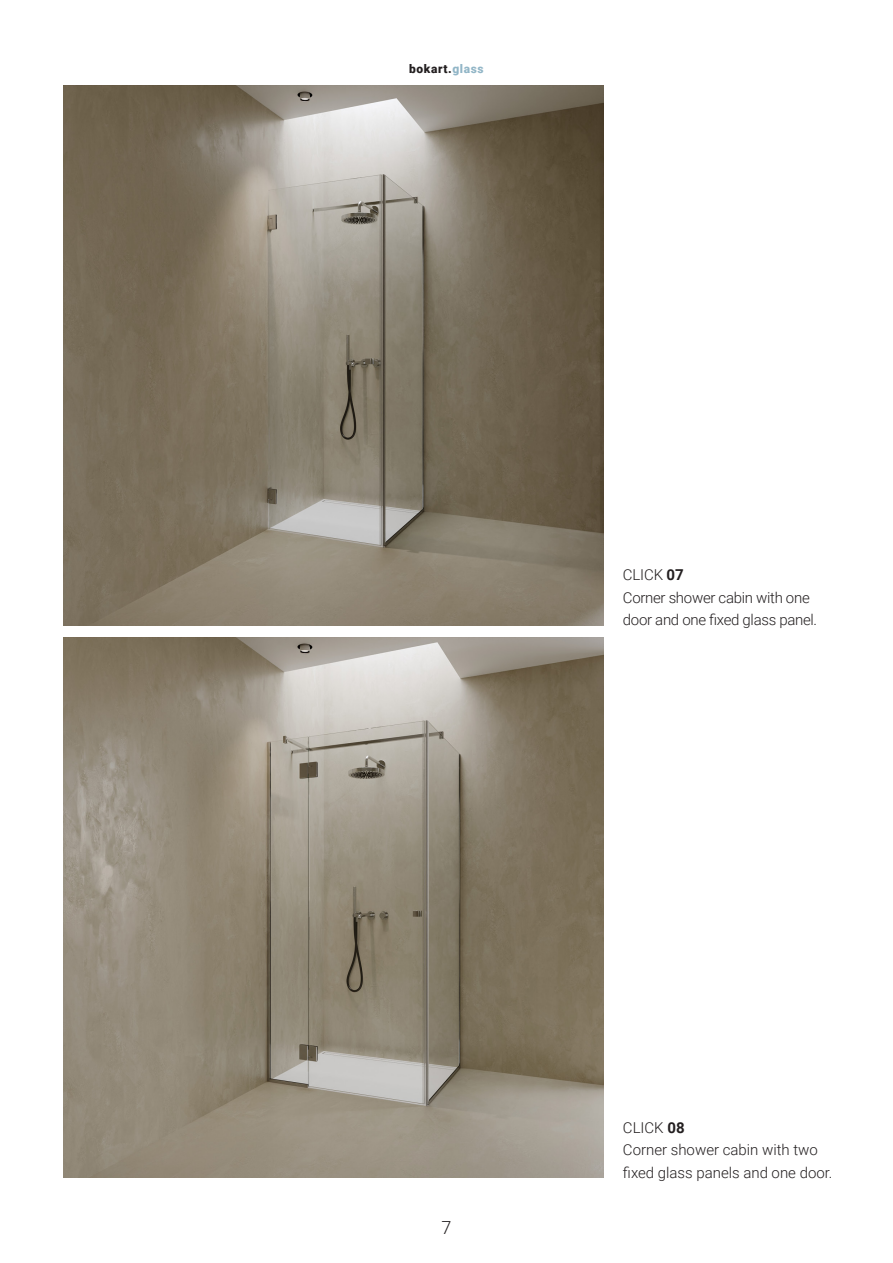
<style>
.page{position:relative;width:893px;height:1263px;background:#fff}
.page>*{position:absolute;margin:0;border:0;box-sizing:border-box;transform-origin:0 0}
.t1{font:300 18px "Roboto";color:#231f20}
.t2{font:300 15px/22.5px "Roboto";letter-spacing:-.01em;color:#231f20}
.t3{font:900 12px "Roboto";letter-spacing:.05em;color:#231f20}
.s1{color:#92b6c7}
.s2{font-weight:700}
</style>
<div class="page">
<img style="left:64px;top:85px;width:540px;height:540px">
<img style="left:64px;top:638px;width:540px;height:540px">
<p class="t3" style="left:409px;top:60px;width:76px">bokart.<span class="s1">glass</span></p>
<p class="t2" style="left:623px;top:563px;width:196px">CLICK <span class="s2">07<br></span>Corner shower cabin with one door and one fixed glass panel.</p>
<p class="t1" style="left:441px;top:1215px;width:11px">7</p>
<p class="t2" style="left:623px;top:1116px;width:211px">CLICK <span class="s2">08<br></span>Corner shower cabin with two fixed glass panels and one door.</p>
</div>
